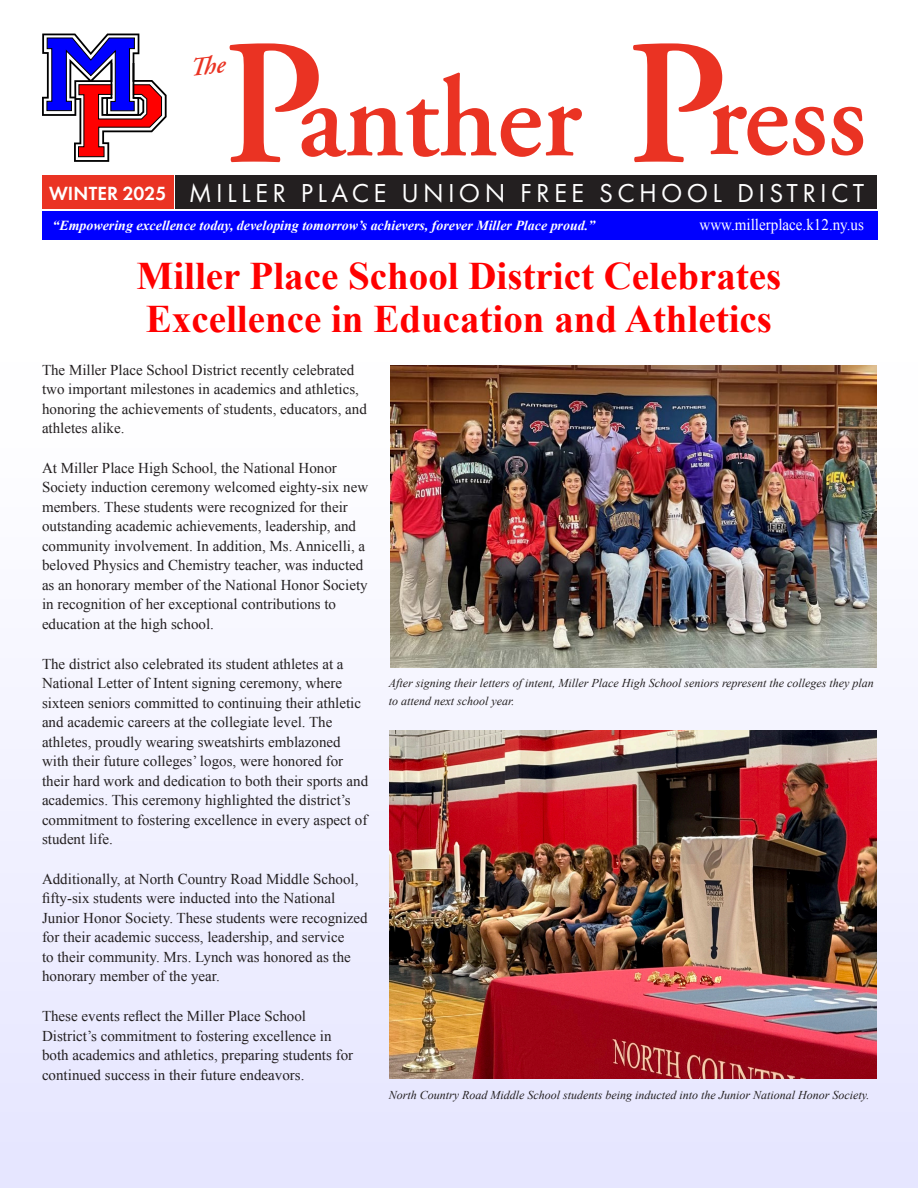
<style>
.page{position:relative;width:918px;height:1188px;background:#fff}
.page>*{position:absolute;margin:0;border:0;box-sizing:border-box;transform-origin:0 0}
.t1{font:600 178.2px "Adobe Garamond Pro";color:#ea3323;scale:.96 1}
.t2{font:600 115.5px "Adobe Garamond Pro";color:#ea3323;scale:.96 1}
.t3{font:700 39px/43.5px "Times New Roman";color:#f00}
.t4{font:27px "Futura PT";letter-spacing:.16em;color:#fff}
.t5{font:600 19.8px "Futura PT";letter-spacing:.01em;color:#fff}
.t6{font:16.2px "Times New Roman";color:#fff;scale:.93 1}
.t7{font:15px/19.5px "Times New Roman";color:#231f20}
.t8{font:italic 700 13.8px "Times New Roman";color:#fff}
.t9{font:italic 12px/18px "Times New Roman";color:#231f20}
</style>
<div class="page">
<div style="left:42px;top:211px;width:836px;height:28px;background:#00f"></div>
<div style="left:0;top:363px;width:918px;height:825px;background:#f2f2ff"></div>
<div style="left:42px;top:175px;width:131px;height:34px;background:#ea3323"></div>
<div style="left:176px;top:175px;width:702px;height:34px;background:#231f20"></div>
<svg style="left:42px;top:33px;width:125px;height:129px"></svg>
<img style="left:391px;top:365px;width:485px;height:303px">
<img style="left:390px;top:730px;width:487px;height:348px">
<p class="t1" style="left:223px;top:2px;width:106px">P</p>
<p class="t2" style="left:298px;top:52px;width:297px">anther</p>
<p class="t1" style="left:627px;top:2px;width:106px">P</p>
<p class="t2" style="left:708px;top:51px;width:167px">ress</p>
<p class="t4" style="left:189px;top:177px;width:677px">MILLER PLACE UNION FREE SCHOOL DISTRICT</p>
<p class="t5" style="left:49px;top:181px;width:119px">WINTER 2025</p>
<p class="t8" style="left:52px;top:216px;width:544px">“Empowering excellence today, developing tomorrow’s achievers, forever Miller Place proud.”</p>
<p class="t3" style="left:137px;top:253px;width:646px">Miller Place School District Celebrates<br>Excellence in Education and Athletics</p>
<p class="t7" style="left:42px;top:360px;width:326px">The Miller Place School District recently celebrated two important milestones in academics and athletics, honoring the achievements of students, educators, and athletes alike.</p>
<p class="t7" style="left:42px;top:458px;width:328px">At Miller Place High School, the National Honor Society induction ceremony welcomed eighty-six new members. These students were recognized for their outstanding academic achievements, leadership, and community involvement. In addition, Ms. Annicelli, a beloved Physics and Chemistry teacher, was inducted as an honorary member of the National Honor Society in recognition of her exceptional contributions to education at the high school.</p>
<p class="t7" style="left:42px;top:654px;width:328px">The district also celebrated its student athletes at a National Letter of Intent signing ceremony, where sixteen seniors committed to continuing their athletic and academic careers at the collegiate level. The athletes, proudly wearing sweatshirts emblazoned with their future colleges’ logos, were honored for their hard work and dedication to both their sports and academics. This ceremony highlighted the district’s commitment to fostering excellence in every aspect of student life.</p>
<p class="t7" style="left:42px;top:869px;width:327px">Additionally, at North Country Road Middle School, fifty-six students were inducted into the National Junior Honor Society. These students were recognized for their academic success, leadership, and service<br>to their community. Mrs. Lynch was honored as the honorary member of the year.</p>
<p class="t7" style="left:42px;top:1006px;width:313px">These events reflect the Miller Place School District’s commitment to fostering excellence in both academics and athletics, preparing students for continued success in their future endeavors.</p>
<p class="t6" style="left:700px;top:214px;width:178px">www.millerplace.k12.ny.us</p>
<p class="t9" style="left:389px;top:673px;width:487px">After signing their letters of intent, Miller Place High School seniors represent the colleges they plan to attend next school year.</p>
<p class="t9" style="left:389px;top:1086px;width:482px">North Country Road Middle School students being inducted into the Junior National Honor Society.</p>
</div>
